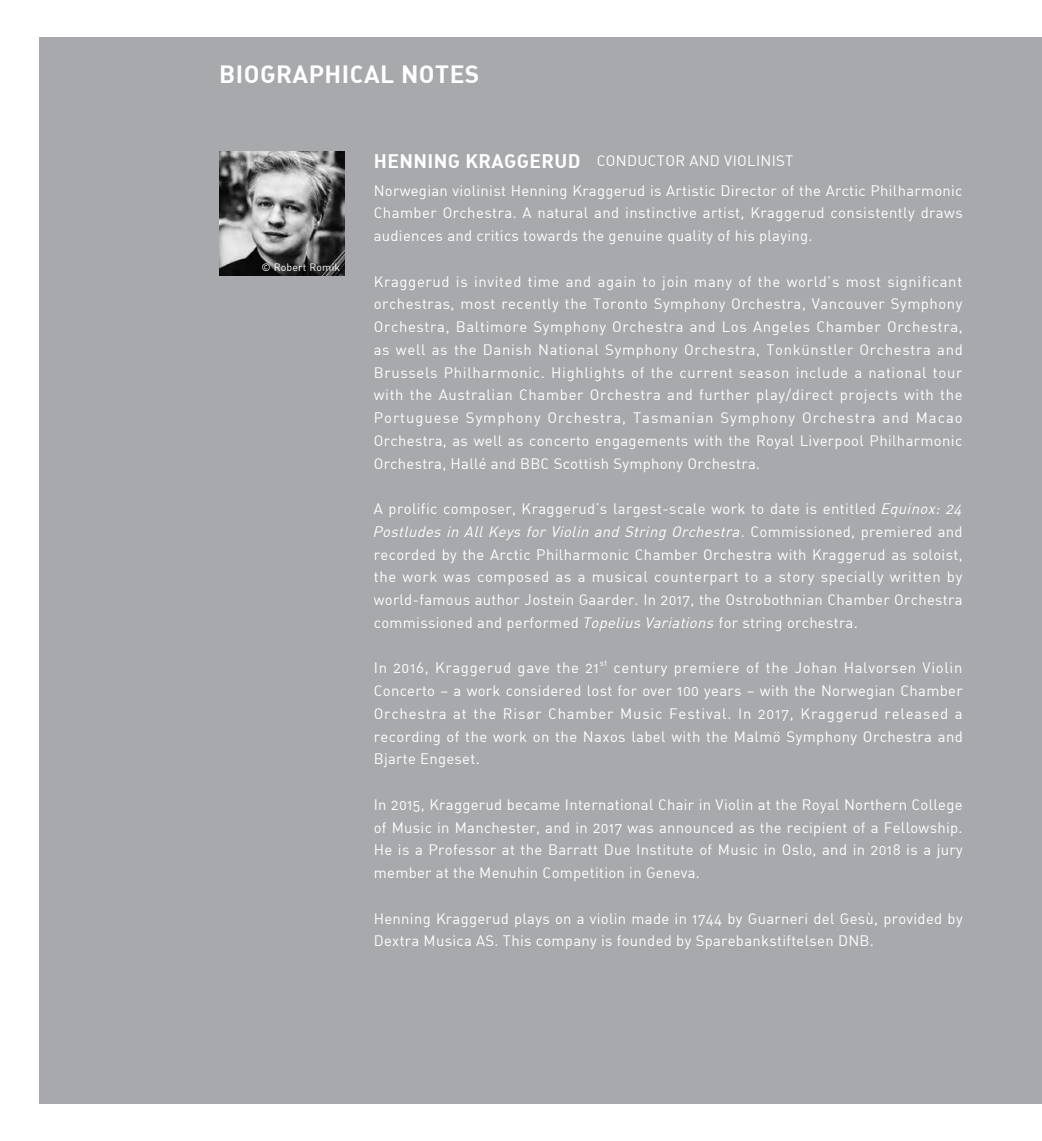
<style>
.page{position:relative;width:1042px;height:1141px;background:#fff}
.page>*{position:absolute;margin:0;border:0;box-sizing:border-box;transform-origin:0 0}
.t1{font:24.5px "DIN Bold Alternate";letter-spacing:.02em;color:#fff}
.t2{font:14.88px/22.8px "DIN Regular Alternate";letter-spacing:.02em;color:#fff}
.t3{font:14.88px "DIN Regular Alternate";letter-spacing:.045em;color:#fff}
.t4{font:10.5px "DIN Regular Alternate";letter-spacing:.02em;color:#fff}
.t5{font:8.75px "DIN Regular Alternate";color:#fff}
.s1{font-family:"DIN Bold Alternate";font-size:19.25px}
.s2{font-style:italic}
</style>
<div class="page">
<div style="left:40px;top:37px;width:1002px;height:1067px;background:#a7a9ac"></div>
<img style="left:220px;top:151px;width:124px;height:125px">
<h1 class="t1" style="left:219px;top:58px;width:262px">BIOGRAPHICAL NOTES</h1>
<p class="t4" style="left:261px;top:261px;width:80px">© Robert Romik</p>
<p class="t2" style="left:374px;top:146px;width:590px;line-height:29.4px"><span class="s1">HENNING KRAGGERUD</span> CONDUCTOR AND VIOLINIST<br>Norwegian violinist Henning Kraggerud is Artistic Director of the Arctic Philharmonic</p>
<p class="t2" style="left:374px;top:201px;width:590px">Chamber Orchestra. A natural and instinctive artist, Kraggerud consistently draws audiences and critics towards the genuine quality of his playing.</p>
<p class="t2" style="left:374px;top:270px;width:590px;text-align:justify">Kraggerud is invited time and again to join many of the world’s most significant orchestras, most recently the Toronto Symphony Orchestra, Vancouver Symphony Orchestra, Baltimore Symphony Orchestra and Los Angeles Chamber Orchestra, as well as the Danish National Symphony Orchestra, Tonkünstler Orchestra and Brussels Philharmonic. Highlights of the current season include a national tour with the Australian Chamber Orchestra and further play/direct projects with the Portuguese Symphony Orchestra, Tasmanian Symphony Orchestra and Macao Orchestra, as well as concerto engagements with the Royal Liverpool Philharmonic Orchestra, Hallé and BBC Scottish Symphony Orchestra.</p>
<p class="t2" style="left:372px;top:497px;width:594px">A prolific composer, Kraggerud’s largest-scale work to date is entitled <span class="s2">Equinox: 24<br>Postludes in All Keys for Violin and String Orchestra</span>. C o m m i s s i o n e d , p r e m i e r e d a n d recorded by the Arctic Philharmonic Chamber Orchestra with Kraggerud as soloist, the work was composed as a musical counterpart to a story specially written by world-famous author Jostein Gaarder. In 2017, the Ostrobothnian Chamber Orchestra commissioned and performed <span class="s2">Topelius Variations</span> for string orchestra.</p>
<p class="t3" style="left:374px;top:659px;width:227px">In 2016, Kraggerud gave the 21</p>
<p class="t5" style="left:600px;top:658px;width:9px">st</p>
<p class="t2" style="left:374px;top:656px;width:590px;text-align:justify;text-indent:240px">century premiere of the Johan Halvorsen Violin Concerto – a work considered lost for over 100 years – with the Norwegian Chamber Orchestra at the Risør Chamber Music Festival. In 2017, Kraggerud released a recording of the work on the Naxos label with the Malmö Symphony Orchestra and Bjarte Engeset.</p>
<p class="t2" style="left:374px;top:793px;width:590px;text-align:justify">In 2015, Kraggerud became International Chair in Violin at the Royal Northern College of Music in Manchester, and in 2017 was announced as the recipient of a Fellowship.<br>He is a Professor at the Barratt Due Institute of Music in Oslo, and in 2018 is a jury member at the Menuhin Competition in Geneva.</p>
<p class="t2" style="left:374px;top:906px;width:590px">Henning Kraggerud plays on a violin made in 1744 by Guarneri del Gesù, provided by<br>Dextra Musica AS. This company is founded by Sparebankstiftelsen DNB.</p>
</div>
